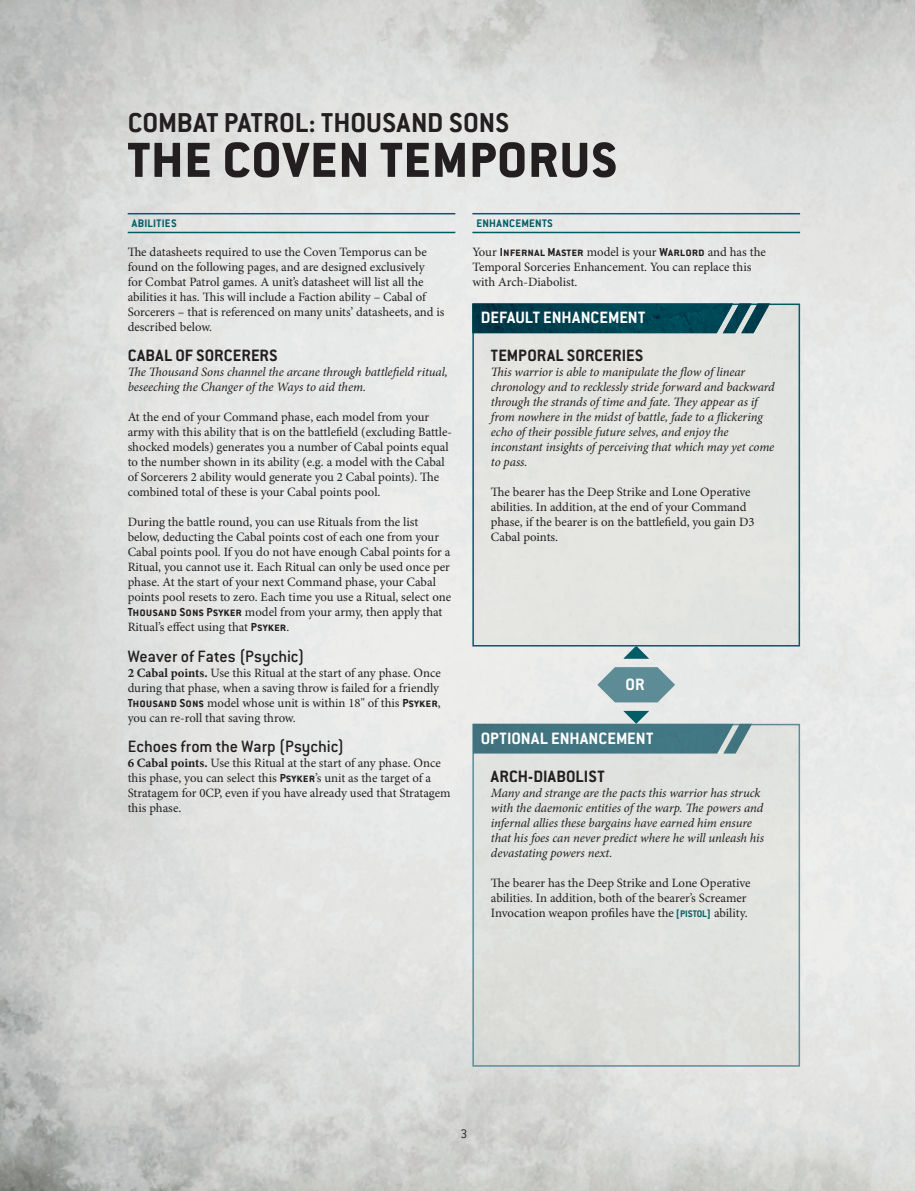
<style>
.page{position:relative;width:915px;height:1191px;background:#fff}
.page>*{position:absolute;margin:0;border:0;box-sizing:border-box;transform-origin:0 0}
.t1{font:800 54px "Conduit ITC Std";letter-spacing:.02em;color:#231f20}
.t2{font:700 30px "Conduit ITC Std";color:#231f20}
.t3{font:500 18px "Conduit ITC Std";color:#231f20}
.t4{font:700 18px "Conduit ITC Std";letter-spacing:.01em;color:#231f20}
.t5{font:700 18px "Conduit ITC Std";color:#fff}
.t6{font:300 13.5px "Conduit ITC Std";color:#231f20}
.t7{font:12.75px/15px "Minion Pro";letter-spacing:-.005em;color:#231f20}
.t8{font:italic 12.75px/15px "Minion Pro";letter-spacing:-.01em;color:#231f20}
.t9{font:700 12px "Conduit ITC Std";letter-spacing:.025em;color:#005d66}
.s1{font-family:"Conduit ITC Std";font-weight:700}
.s2{font-weight:700}
.s3{font-family:"Conduit ITC Std";font-weight:700;font-size:10.5px;color:#005d66}
</style>
<div class="page">
<img style="left:0;top:0;width:914px;height:1191px">
<hr style="left:128px;top:232px;width:327px;height:1px;background:#005d66">
<hr style="left:128px;top:213px;width:327px;height:1px;background:#005d66">
<hr style="left:472px;top:232px;width:327px;height:1px;background:#005d66">
<hr style="left:472px;top:213px;width:327px;height:1px;background:#005d66">
<div style="left:473px;top:304px;width:326px;height:342px;background:#e4e4e1"></div>
<div style="left:472px;top:303px;width:327px;height:343px;border:2px solid #005d66"></div>
<div style="left:473px;top:724px;width:326px;height:342px;background:#dfe2de"></div>
<div style="left:472px;top:724px;width:327px;height:342px;border:2px solid #5e8c96"></div>
<img style="left:472px;top:303px;width:297px;height:30px">
<svg style="left:472px;top:646px;width:279px;height:107px;background:#afc2c5"></svg>
<h2 class="t2" style="left:128px;top:104px;width:383px">COMBAT PATROL: THOUSAND SONS</h2>
<h1 class="t1" style="left:128px;top:127px;width:491px">THE COVEN TEMPORUS</h1>
<p class="t9" style="left:132px;top:216px;width:46px">ABILITIES</p>
<p class="t7" style="left:128px;top:245px;width:318px">The datasheets required to use the Coven Temporus can be found on the following pages, and are designed exclusively<br>for Combat Patrol games. A unit’s datasheet will list all the abilities it has. This will include a Faction ability – Cabal of Sorcerers – that is referenced on many units’ datasheets, and is described below.</p>
<h3 class="t4" style="left:128px;top:345px;width:151px">CABAL OF SORCERERS</h3>
<p class="t8" style="left:128px;top:365px;width:321px">The Thousand Sons channel the arcane through battlefield ritual, beseeching the Changer of the Ways to aid them.</p>
<p class="t7" style="left:128px;top:410px;width:326px">At the end of your Command phase, each model from your army with this ability that is on the battlefield (excluding Battle&shy;shocked models) generates you a number of Cabal points equal to the number shown in its ability (e.g. a model with the Cabal of Sorcerers 2 ability would generate you 2 Cabal points). The combined total of these is your Cabal points pool.</p>
<p class="t7" style="left:128px;top:515px;width:325px">During the battle round, you can use Rituals from the list below, deducting the Cabal points cost of each one from your Cabal points pool. If you do not have enough Cabal points for a Ritual, you cannot use it. Each Ritual can only be used once per phase. At the start of your next Command phase, your Cabal points pool resets to zero. Each time you use a Ritual, select one <span class="s1">Thousand Sons Psyker</span> model from your army, then apply that Ritual’s effect using that <span class="s1">Psyker</span>.</p>
<h3 class="t3" style="left:128px;top:645px;width:178px">Weaver of Fates (Psychic)</h3>
<p class="t7" style="left:128px;top:665px;width:314px"><span class="s2">2 Cabal points.</span> Use this Ritual at the start of any phase. Once during that phase, when a saving throw is failed for a friendly <span class="s1">Thousand Sons</span> model whose unit is within 18" of this <span class="s1">Psyker</span>, you can re-roll that saving throw.</p>
<h3 class="t3" style="left:128px;top:735px;width:218px">Echoes from the Warp (Psychic)</h3>
<p class="t7" style="left:128px;top:755px;width:324px"><span class="s2">6 Cabal points.</span> Use this Ritual at the start of any phase. Once this phase, you can select this <span class="s1">Psyker</span>’s unit as the target of a Stratagem for 0CP, even if you have already used that Stratagem this phase.</p>
<p class="t9" style="left:476px;top:216px;width:78px">ENHANCEMENTS</p>
<p class="t7" style="left:472px;top:245px;width:295px">Your <span class="s1">Infernal Master</span> model is your <span class="s1">Warlord</span> and has the<br>Temporal Sorceries Enhancement. You can replace this with Arch-Diabolist.</p>
<h3 class="t5" style="left:480px;top:307px;width:166px">DEFAULT ENHANCEMENT</h3>
<h3 class="t4" style="left:490px;top:345px;width:154px">TEMPORAL SORCERIES</h3>
<p class="t8" style="left:490px;top:365px;width:285px">This warrior is able to manipulate the flow of linear chronology and to recklessly stride forward and backward through the strands of time and fate. They appear as if from nowhere in the midst of battle, fade to a flickering echo of their possible future selves, and enjoy the inconstant insights of perceiving that which may yet come to pass.</p>
<p class="t7" style="left:490px;top:485px;width:265px">The bearer has the Deep Strike and Lone Operative abilities. In addition, at the end of your Command phase, if the bearer is on the battlefield, you gain D3<br>Cabal points.</p>
<h3 class="t5" style="left:625px;top:674px;width:20px">OR</h3>
<h3 class="t5" style="left:480px;top:727px;width:174px">OPTIONAL ENHANCEMENT</h3>
<h3 class="t4" style="left:490px;top:765px;width:115px">ARCH-DIABOLIST</h3>
<p class="t8" style="left:490px;top:785px;width:274px">Many and strange are the pacts this warrior has struck with the daemonic entities of the warp. The powers and infernal allies these bargains have earned him ensure that his foes can never predict where he will unleash his devastating powers next.</p>
<p class="t7" style="left:490px;top:875px;width:261px">The bearer has the Deep Strike and Lone Operative abilities. In addition, both of the bearer’s Screamer<br>Invocation weapon profiles have the <span class="s3">[PISTOL]</span> ability.</p>
<p class="t6" style="left:460px;top:1126px;width:8px">3</p>
</div>
